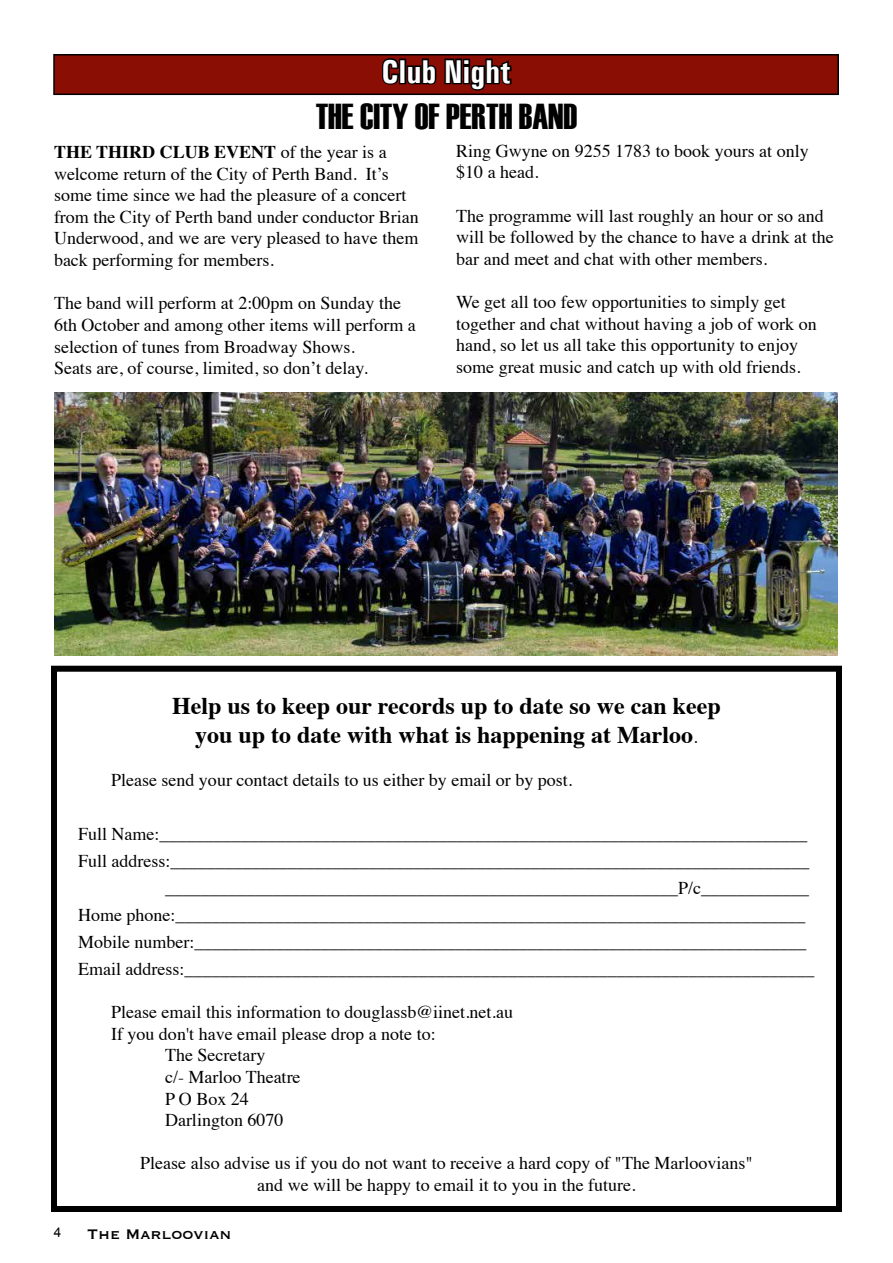
<style>
.page{position:relative;width:893px;height:1263px;background:#fff}
.page>*{position:absolute;margin:0;border:0;box-sizing:border-box;transform-origin:0 0}
.t1{font:36px "Haettenschweiler";color:#000}
.t2{font:700 condensed 33px "Univers";color:#fff}
.t3{font:700 24px/28.8px "Times";color:#000;text-align:center}
.t4{font:18px/21.6px "Times";color:#000}
.t5{font:18px "Copperplate";color:#000}
.t6{font:13.5px "Arial";color:#000}
.s1{font-weight:700}
.s2{font-weight:400;font-size:18px}
</style>
<div class="page">
<div style="left:51px;top:666px;width:791px;height:546px;border:6px solid #000"></div>
<div style="left:54px;top:55px;width:784px;height:39px;background:#8b0e04"></div>
<svg style="left:380px;top:58px;width:133px;height:38px"></svg>
<div style="left:53px;top:54px;width:786px;height:41px;border:2px solid #000"></div>
<img style="left:54px;top:392px;width:783px;height:264px">
<h2 class="t2" style="left:382px;top:51px;width:130px">Club Night</h2>
<h1 class="t1" style="left:316px;top:96px;width:263px">THE CITY OF PERTH BAND</h1>
<p class="t4" style="left:54px;top:140px;width:366px"><span class="s1">The third Club event</span> of the year is a welcome return of the City of Perth Band. It’s some time since we had the pleasure of a concert from the City of Perth band under conductor Brian Underwood, and we are very pleased to have them back performing for members.</p>
<p class="t4" style="left:54px;top:291px;width:363px">The band will perform at 2:00pm on Sunday the 6th October and among other items will perform a selection of tunes from Broadway Shows.<br>Seats are, of course, limited, so don’t delay.</p>
<p class="t4" style="left:456px;top:138px;width:354px">Ring Gwyne on 9255 1783 to book yours at only $10 a head.</p>
<p class="t4" style="left:456px;top:203px;width:379px">The programme will last roughly an hour or so and will be followed by the chance to have a drink at the bar and meet and chat with other members.</p>
<p class="t4" style="left:456px;top:290px;width:362px">We get all too few opportunities to simply get together and chat without having a job of work on hand, so let us all take this opportunity to enjoy some great music and catch up with old friends.</p>
<h3 class="t3" style="left:172px;top:689px;width:550px">Help us to keep our records up to date so we can keep you up to date with what is happening at Marloo<span class="s2">.</span></h3>
<p class="t4" style="left:111px;top:768px;width:463px">Please send your contact details to us either by email or by post.</p>
<p class="t4" style="left:78px;top:822px;width:731px">Full Name:________________________________________________________________________</p>
<p class="t4" style="left:78px;top:849px;width:733px">Full address:_______________________________________________________________________</p>
<p class="t4" style="left:165px;top:876px;width:646px">_________________________________________________________P/c____________</p>
<p class="t4" style="left:78px;top:903px;width:729px">Home phone:______________________________________________________________________</p>
<p class="t4" style="left:78px;top:930px;width:730px">Mobile number:____________________________________________________________________</p>
<p class="t4" style="left:78px;top:957px;width:738px">Email address:______________________________________________________________________</p>
<p class="t4" style="left:111px;top:1000px;width:404px">Please email this information to douglassb@iinet.net.au</p>
<p class="t4" style="left:111px;top:1021px;width:326px">If you don't have email please drop a note to:</p>
<p class="t4" style="left:165px;top:1043px;width:102px">The Secretary</p>
<p class="t4" style="left:165px;top:1065px;width:137px">c/- Marloo Theatre</p>
<p class="t4" style="left:165px;top:1086px;width:85px">P O Box 24</p>
<p class="t4" style="left:165px;top:1108px;width:120px">Darlington 6070</p>
<p class="t4" style="left:140px;top:1151px;width:614px;text-align:center">Please also advise us if you do not want to receive a hard copy of "The Marloovians" and we will be happy to email it to you in the future.</p>
<p class="t6" style="left:54px;top:1223px;width:9px">4</p>
<p class="t5" style="left:87px;top:1223px;width:146px">The Marloovian</p>
</div>
